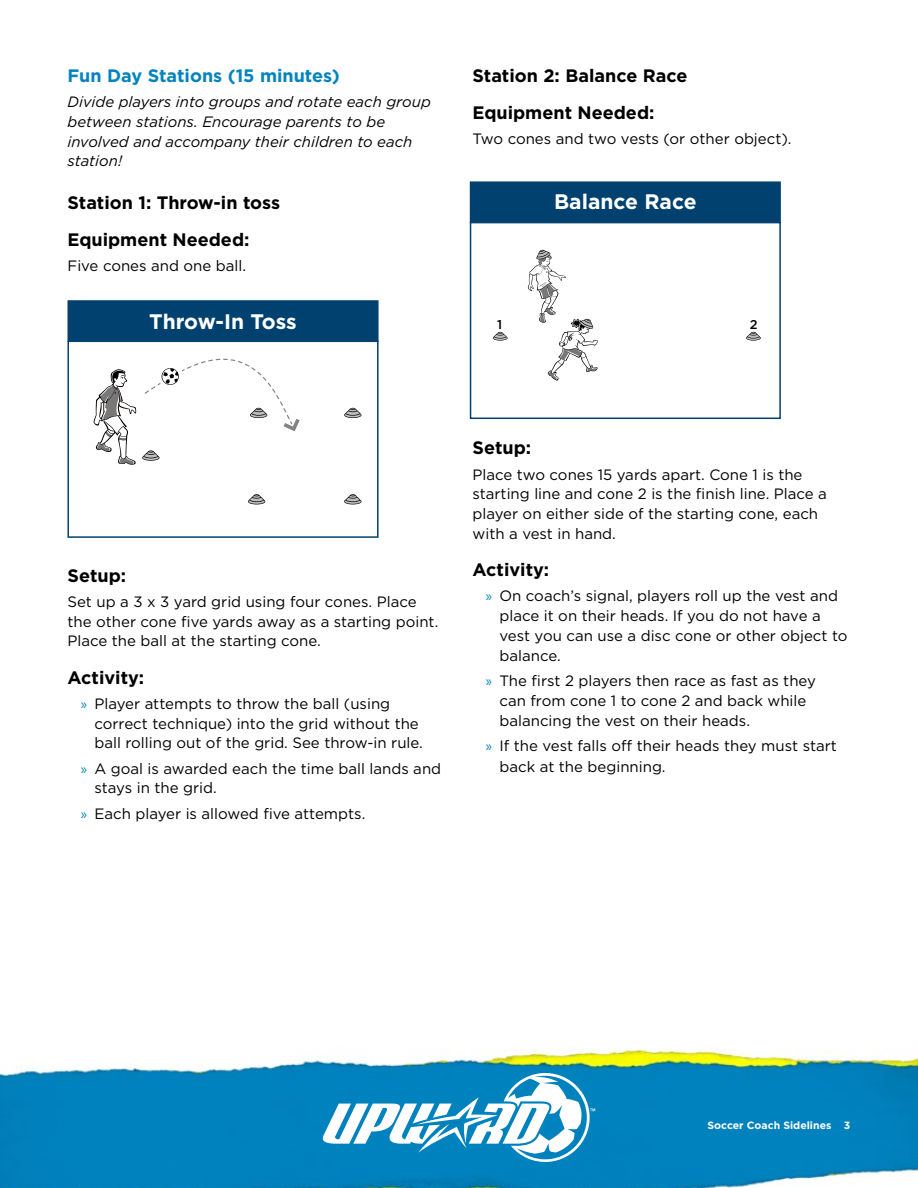
<style>
.page{position:relative;width:918px;height:1188px;background:#fff}
.page>*{position:absolute;margin:0;border:0;box-sizing:border-box;transform-origin:0 0}
.t1{font:700 21px "Gotham";color:#fff}
.t2{font:700 18px/37.2px "Gotham";color:#000}
.t3{font:700 18px "Gotham";color:#0083bf}
.t4{font:15px/19.8px "Gotham";color:#000}
.t5{font:italic 15px/19.8px "Gotham";color:#000}
.t6{font:500 12.75px "Gotham HTF";color:#000}
.t7{font:700 10.5px "Gotham";color:#fff}
.s1{font-family:"Myriad Pro";color:#0083bf}
</style>
<div class="page">
<img style="left:0;top:1049px;width:918px;height:139px">
<svg style="left:323px;top:1073px;width:272px;height:89px"></svg>
<svg style="left:493px;top:332px;width:15px;height:9px"></svg>
<svg style="left:528px;top:250px;width:70px;height:131px"></svg>
<svg style="left:746px;top:332px;width:15px;height:9px"></svg>
<div style="left:470px;top:222px;width:311px;height:197px;border:2px solid #01416f"></div>
<div style="left:470px;top:181px;width:311px;height:42px;background:#01416f;border:2px solid #01416f"></div>
<svg style="left:94px;top:369px;width:42px;height:96px"></svg>
<svg style="left:142px;top:450px;width:18px;height:11px"></svg>
<svg style="left:144px;top:359px;width:156px;height:72px"></svg>
<svg style="left:344px;top:408px;width:17px;height:10px"></svg>
<svg style="left:344px;top:494px;width:17px;height:10px"></svg>
<svg style="left:248px;top:494px;width:17px;height:10px"></svg>
<div style="left:68px;top:341px;width:311px;height:197px;border:2px solid #01416f"></div>
<div style="left:68px;top:300px;width:311px;height:42px;background:#01416f;border:2px solid #01416f"></div>
<p class="t3" style="left:68px;top:64px;width:274px">Fun Day Stations (15 minutes)</p>
<p class="t5" style="left:68px;top:92px;width:365px">Divide players into groups and rotate each group between stations. Encourage parents to be involved and accompany their children to each station!</p>
<p class="t2" style="left:68px;top:184px;width:214px">Station 1: Throw-in toss<br>Equipment Needed:</p>
<p class="t4" style="left:68px;top:256px;width:180px">Five cones and one ball.</p>
<h1 class="t1" style="left:149px;top:308px;width:149px">Throw-In Toss</h1>
<p class="t2" style="left:472px;top:57px;width:216px">Station 2: Balance Race<br>Equipment Needed:</p>
<p class="t4" style="left:472px;top:129px;width:321px">Two cones and two vests (or other object).</p>
<h1 class="t1" style="left:554px;top:188px;width:144px">Balance Race</h1>
<p class="t6" style="left:497px;top:317px;width:7px">1</p>
<p class="t6" style="left:750px;top:317px;width:9px">2</p>
<p class="t2" style="left:68px;top:557px;width:60px">Setup:</p>
<p class="t4" style="left:68px;top:591px;width:372px">Set up a 3 x 3 yard grid using four cones. Place the other cone five yards away as a starting point.<br>Place the ball at the starting cone.</p>
<p class="t2" style="left:68px;top:659px;width:78px">Activity:</p>
<p class="t4" style="left:94px;top:693px;width:330px;text-indent:-14px"><span class="s1">»</span> Player attempts to throw the ball (using correct technique) into the grid without the ball rolling out of the grid. See throw-in rule.</p>
<p class="t4" style="left:94px;top:758px;width:348px;text-indent:-14px"><span class="s1">»</span> A goal is awarded each the time ball lands and stays in the grid.</p>
<p class="t4" style="left:81px;top:803px;width:286px"><span class="s1">»</span> Each player is allowed five attempts.</p>
<p class="t2" style="left:472px;top:429px;width:60px">Setup:</p>
<p class="t4" style="left:472px;top:464px;width:356px">Place two cones 15 yards apart. Cone 1 is the starting line and cone 2 is the finish line. Place a player on either side of the starting cone, each with a vest in hand.</p>
<p class="t2" style="left:472px;top:551px;width:78px">Activity:</p>
<p class="t4" style="left:499px;top:586px;width:350px;text-indent:-14px"><span class="s1">»</span> On coach’s signal, players roll up the vest and place it on their heads. If you do not have a vest you can use a disc cone or other object to balance.</p>
<p class="t4" style="left:499px;top:671px;width:318px;text-indent:-14px"><span class="s1">»</span> The first 2 players then race as fast as they can from cone 1 to cone 2 and back while balancing the vest on their heads.</p>
<p class="t4" style="left:499px;top:735px;width:339px;line-height:21px;text-indent:-14px"><span class="s1">»</span> If the vest falls off their heads they must start back at the beginning.</p>
<p class="t7" style="left:708px;top:1118px;width:144px">Soccer Coach Sidelines 3</p>
</div>
